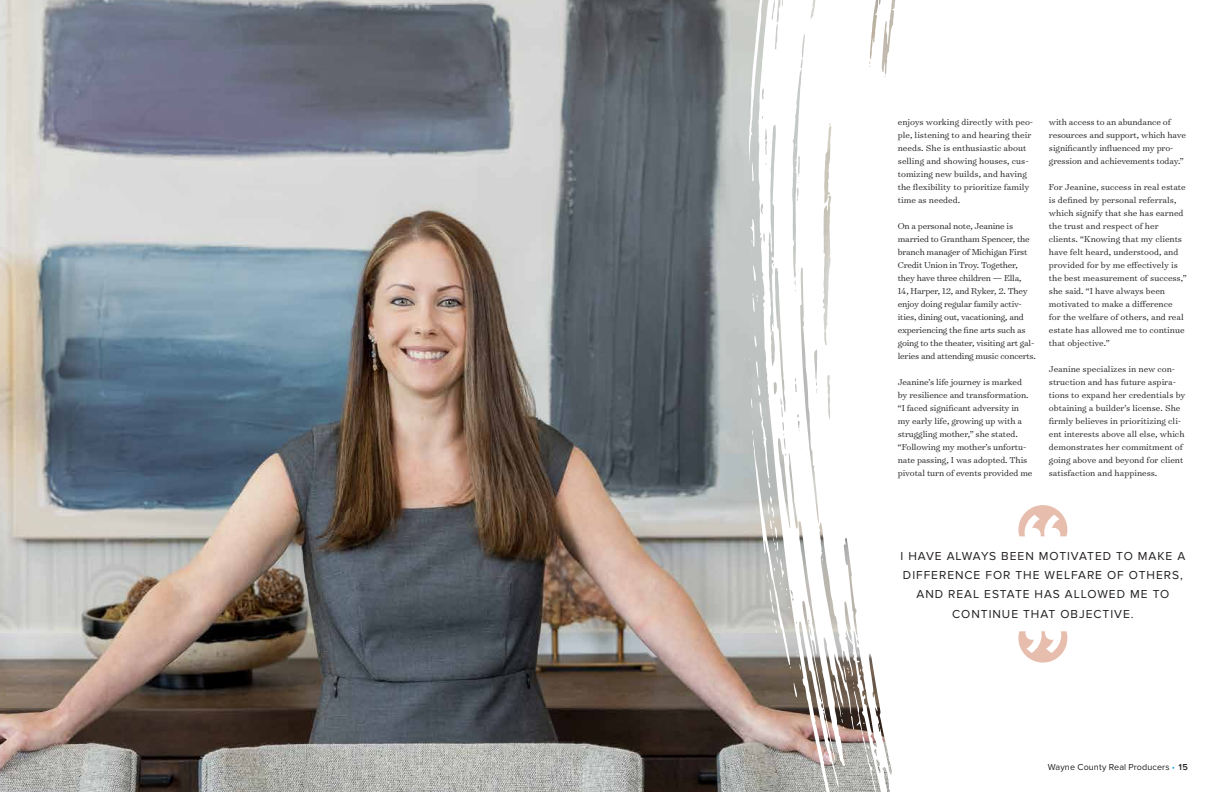
<style>
.page{position:relative;width:1224px;height:792px;background:#fff}
.page>*{position:absolute;margin:0;border:0;box-sizing:border-box;transform-origin:0 0}
.t1{font:12px/19.3px "Proxima Nova";letter-spacing:.08em;color:#231f20;text-align:center}
.t2{font:300 9.8px/13px "Surveyor Text";letter-spacing:-.01em;color:#231f20}
.t3{font:9px "Proxima Nova";letter-spacing:.01em;color:#231f20}
.s1{color:#19a8e0}
.s2{font-weight:600}
</style>
<div class="page">
<img style="left:0;top:0;width:750px;height:792px">
<svg style="left:750px;top:0;width:146px;height:792px"></svg>
<svg style="left:1018px;top:505px;width:49px;height:31px"></svg>
<svg style="left:1018px;top:631px;width:49px;height:32px"></svg>
<p class="t2" style="left:898px;top:115px;width:137px">enjoys working directly with peo&shy;ple, listening to and hearing their needs. She is enthusiastic about selling and showing houses, cus&shy;tomizing new builds, and having the flexibility to prioritize family time as needed.</p>
<p class="t2" style="left:898px;top:219px;width:140px">On a personal note, Jeanine is married to Grantham Spencer, the branch manager of Michigan First Credit Union in Troy. Together, they have three children — Ella,<br>14, Harper, 12, and Ryker, 2. They enjoy doing regular family activ&shy;ities, dining out, vacationing, and experiencing the fine arts such as going to the theater, visiting art gal&shy;leries and attending music concerts.</p>
<p class="t2" style="left:898px;top:375px;width:136px">Jeanine’s life journey is marked by resilience and transformation. “I faced significant adversity in my early life, growing up with a struggling mother,” she stated. “Following my mother’s unfortu&shy;nate passing, I was adopted. This pivotal turn of events provided me</p>
<p class="t2" style="left:1049px;top:115px;width:138px">with access to an abundance of resources and support, which have significantly influenced my pro&shy;gression and achievements today.”</p>
<p class="t2" style="left:1049px;top:180px;width:139px">For Jeanine, success in real estate is defined by personal referrals, which signify that she has earned the trust and respect of her clients. “Knowing that my clients have felt heard, understood, and provided for by me effectively is the best measurement of success,” she said. “I have always been motivated to make a difference for the welfare of others, and real estate has allowed me to continue that objective.”</p>
<p class="t2" style="left:1049px;top:362px;width:138px">Jeanine specializes in new con&shy;struction and has future aspira&shy;tions to expand her credentials by obtaining a builder’s license. She firmly believes in prioritizing cli&shy;ent interests above all else, which demonstrates her commitment of going above and beyond for client satisfaction and happiness.</p>
<p class="t1" style="left:900px;top:546px;width:286px">I HAVE ALWAYS BEEN MOTIVATED TO MAKE A DIFFERENCE FOR THE WELFARE OF OTHERS, AND REAL ESTATE HAS ALLOWED ME TO CONTINUE THAT OBJECTIVE.</p>
<p class="t3" style="left:1048px;top:762px;width:142px">Wayne County Real Producers <span class="s1">•</span> <span class="s2">15</span></p>
</div>
